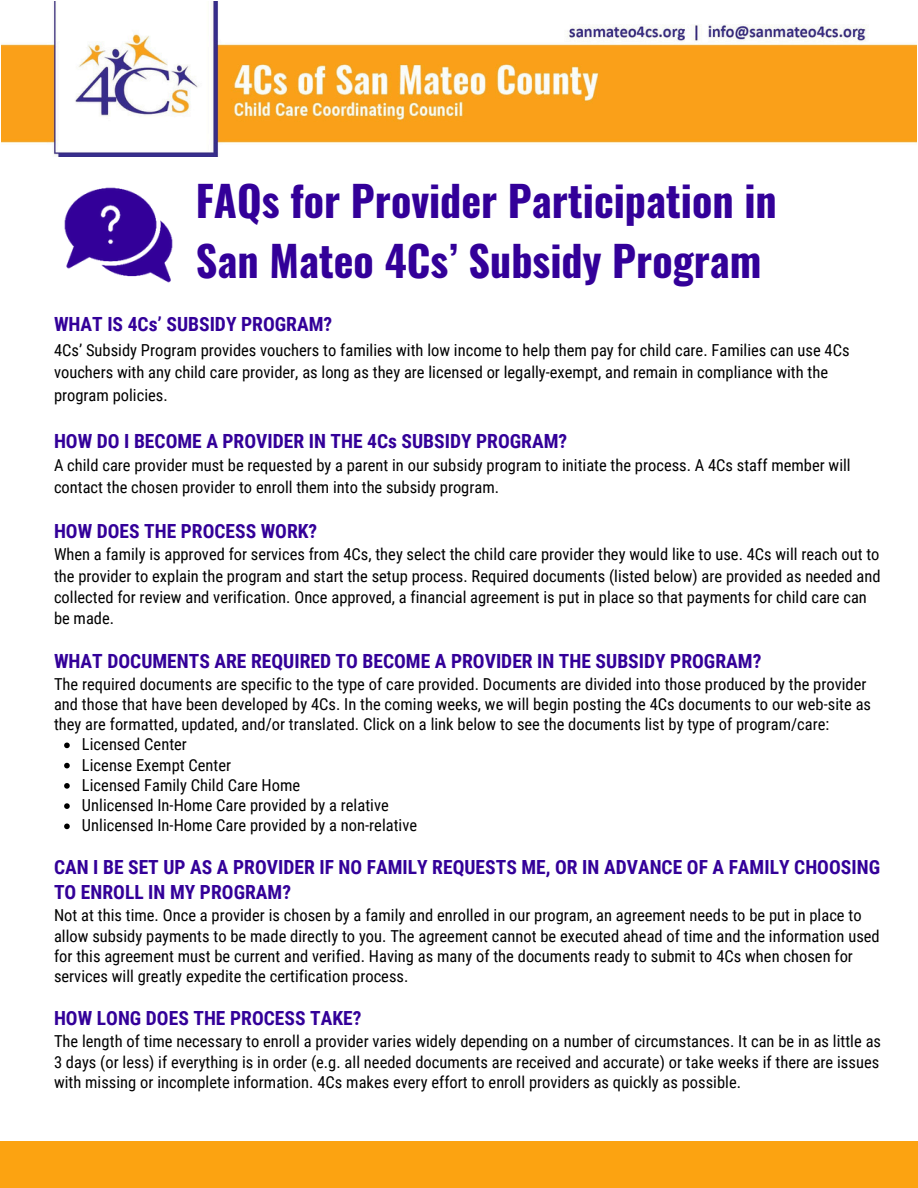
<style>
.page{position:relative;width:918px;height:1188px;background:#fff}
.page>*{position:absolute;margin:0;border:0;box-sizing:border-box;transform-origin:0 0}
.t1{font:700 42px/59.7px "Oswald";color:#309}
.t2{font:700 19.5px/24.8px "Roboto Condensed";color:#309}
.t3{font:16.5px/20.2px "Roboto Condensed";color:#000}
</style>
<div class="page">
<div style="left:0;top:1142px;width:918px;height:46px;background:#fca311"></div>
<img style="left:1px;top:1px;width:916px;height:155px">
<img style="left:64px;top:187px;width:109px;height:96px">
<svg style="left:64px;top:743px;width:6px;height:5px"></svg>
<svg style="left:64px;top:763px;width:6px;height:5px"></svg>
<svg style="left:64px;top:783px;width:6px;height:6px"></svg>
<svg style="left:64px;top:803px;width:6px;height:6px"></svg>
<svg style="left:64px;top:824px;width:6px;height:5px"></svg>
<h1 class="t1" style="left:196px;top:170px;width:583px">FAQs for Provider Participation in<br>San Mateo 4Cs’ Subsidy Program</h1>
<p class="t2" style="left:54px;top:312px;width:280px">WHAT IS 4Cs’ SUBSIDY PROGRAM?</p>
<p class="t3" style="left:54px;top:339px;width:797px;line-height:22.5px">4Cs’ Subsidy Program provides vouchers to families with low income to help them pay for child care. Families can use 4Cs vouchers with any child care provider, as long as they are licensed or legally-exempt, and remain in compliance with the program policies.</p>
<p class="t2" style="left:54px;top:429px;width:515px">HOW DO I BECOME A PROVIDER IN THE 4Cs SUBSIDY PROGRAM?</p>
<p class="t3" style="left:54px;top:455px;width:798px;line-height:21.3px">A child care provider must be requested by a parent in our subsidy program to initiate the process. A 4Cs staff member will contact the chosen provider to enroll them into the subsidy program.</p>
<p class="t2" style="left:54px;top:519px;width:265px">HOW DOES THE PROCESS WORK?</p>
<p class="t3" style="left:54px;top:544px;width:828px;line-height:21.3px">When a family is approved for services from 4Cs, they select the child care provider they would like to use. 4Cs will reach out to the provider to explain the program and start the setup process. Required documents (listed below) are provided as needed and collected for review and verification. Once approved, a financial agreement is put in place so that payments for child care can be made.</p>
<p class="t2" style="left:54px;top:649px;width:709px">WHAT DOCUMENTS ARE REQUIRED TO BECOME A PROVIDER IN THE SUBSIDY PROGRAM?</p>
<p class="t3" style="left:54px;top:674px;width:819px">The required documents are specific to the type of care provided. Documents are divided into those produced by the provider and those that have been developed by 4Cs. In the coming weeks, we will begin posting the 4Cs documents to our web-site as they are formatted, updated, and/or translated. Click on a link below to see the documents list by type of program/care:</p>
<p class="t3" style="left:82px;top:735px;width:107px">Licensed Center</p>
<p class="t3" style="left:82px;top:755px;width:151px">License Exempt Center</p>
<p class="t3" style="left:82px;top:775px;width:220px">Licensed Family Child Care Home</p>
<p class="t3" style="left:82px;top:795px;width:308px">Unlicensed In-Home Care provided by a relative</p>
<p class="t3" style="left:82px;top:816px;width:337px">Unlicensed In-Home Care provided by a non-relative</p>
<p class="t2" style="left:54px;top:855px;width:828px">CAN I BE SET UP AS A PROVIDER IF NO FAMILY REQUESTS ME, OR IN ADVANCE OF A FAMILY CHOOSING<br>TO ENROLL IN MY PROGRAM?</p>
<p class="t3" style="left:54px;top:906px;width:827px">Not at this time. Once a provider is chosen by a family and enrolled in our program, an agreement needs to be put in place to allow subsidy payments to be made directly to you. The agreement cannot be executed ahead of time and the information used for this agreement must be current and verified. Having as many of the documents ready to submit to 4Cs when chosen for services will greatly expedite the certification process.</p>
<p class="t2" style="left:54px;top:1006px;width:309px">HOW LONG DOES THE PROCESS TAKE?</p>
<p class="t3" style="left:54px;top:1032px;width:829px;text-align:justify">The length of time necessary to enroll a provider varies widely depending on a number of circumstances. It can be in as little as 3 days (or less) if everything is in order (e.g. all needed documents are received and accurate) or take weeks if there are issues with missing or incomplete information. 4Cs makes every effort to enroll providers as quickly as possible.</p>
</div>
